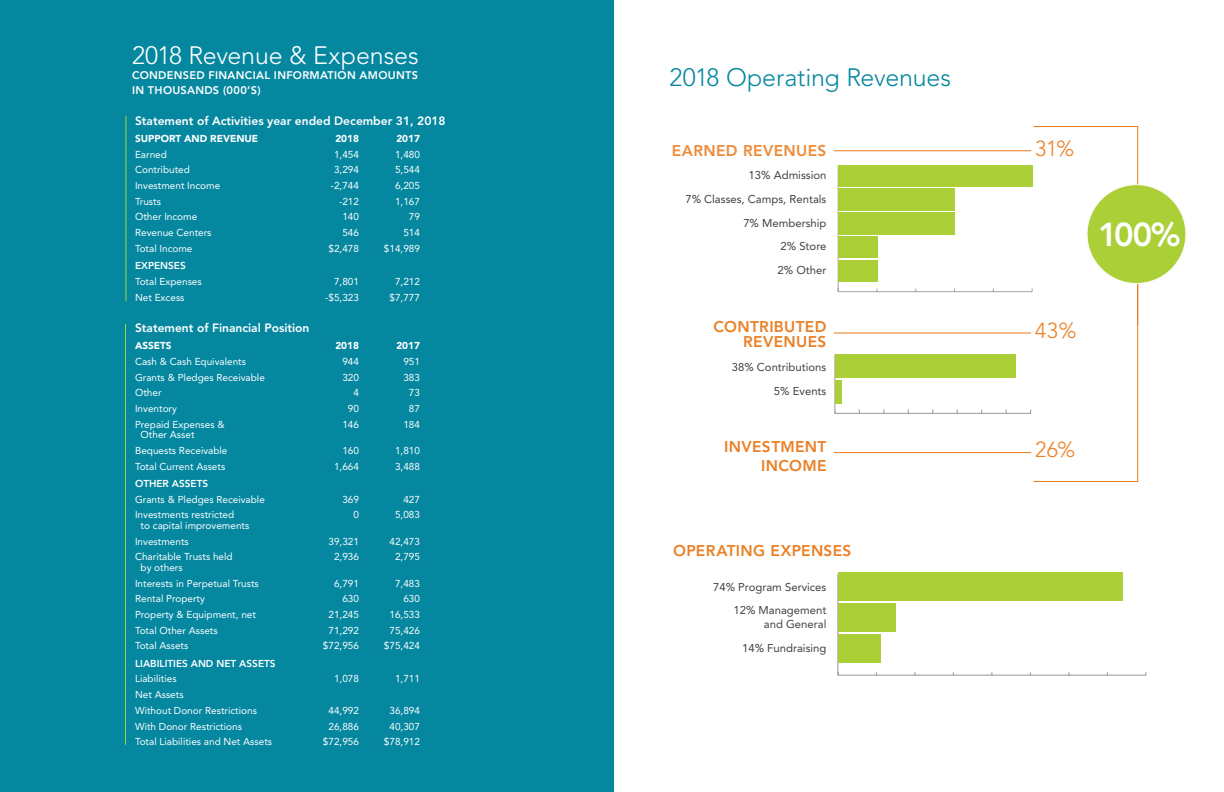
<style>
.page{position:relative;width:1224px;height:792px;background:#fff}
.page>*{position:absolute;margin:0;border:0;box-sizing:border-box;transform-origin:0 0}
.t1{font:800 33px "Avenir";color:#fff}
.t2{font:300 25px "Avenir";letter-spacing:-.01em;color:#0587a0}
.t3{font:300 25px "Avenir";letter-spacing:-.005em;color:#fff}
.t4{font:300 21.6px "Avenir";color:#eb7f24}
.t5{font:800 15.4px/15.5px "Avenir";letter-spacing:.025em;color:#eb7f24;text-align:right}
.t6{font:800 15.4px "Avenir";letter-spacing:.025em;color:#ed8a36}
.t7{font:800 12px "Avenir";color:#fff}
.t8{font:11.3px/23.7px "Avenir";color:#414042;text-align:right}
.t9{font:800 11px/15px "Avenir";letter-spacing:.025em;color:#fff}
.t10{font:10px/15.7px "Avenir";color:#fff}
.t11{font:800 10px "Avenir";color:#fff}
.t12{font:900 10px "Avenir";color:#fff}
</style>
<div class="page">
<div style="left:0;top:0;width:613px;height:792px;background:#0587a0"></div>
<hr style="left:125px;top:116px;width:1px;height:185px;background:#abd037">
<hr style="left:125px;top:324px;width:1px;height:421px;background:#abd037">
<div style="left:1087px;top:185px;width:99px;height:98px;background:#abd037;border-radius:50%"></div>
<svg style="left:834px;top:126px;width:305px;height:356px"></svg>
<hr style="left:834px;top:355px;width:1px;height:58px;background:#a8a6a5">
<div style="left:836px;top:380px;width:5px;height:23px;background:#abd037"></div>
<div style="left:836px;top:355px;width:179px;height:23px;background:#abd037"></div>
<hr style="left:838px;top:675px;width:308px;height:1px;background:#a8a6a5">
<hr style="left:837px;top:574px;width:1px;height:101px;background:#a8a6a5">
<div style="left:838px;top:634px;width:42px;height:28px;background:#abd037"></div>
<div style="left:838px;top:604px;width:58px;height:27px;background:#abd037"></div>
<div style="left:838px;top:573px;width:285px;height:28px;background:#abd037"></div>
<h2 class="t3" style="left:132px;top:41px;width:288px">2018 Revenue &amp; Expenses</h2>
<p class="t9" style="left:132px;top:68px;width:288px">CONDENSED FINANCIAL INFORMATION AMOUNTS<br>IN THOUSANDS (000’S)</p>
<p class="t7" style="left:135px;top:113px;width:312px">Statement of Activities year ended December 31, 2018</p>
<p class="t12" style="left:135px;top:132px;width:125px">SUPPORT AND REVENUE</p>
<p class="t12" style="left:335px;top:132px;width:25px">2018</p>
<p class="t12" style="left:396px;top:132px;width:25px">2017</p>
<p class="t10" style="left:135px;top:146px;width:33px">Earned</p>
<p class="t10" style="left:334px;top:146px;width:27px">1,454</p>
<p class="t10" style="left:395px;top:146px;width:27px">1,480</p>
<p class="t10" style="left:135px;top:162px;width:56px">Contributed</p>
<p class="t10" style="left:334px;top:162px;width:27px">3,294</p>
<p class="t10" style="left:395px;top:162px;width:27px">5,544</p>
<p class="t10" style="left:135px;top:178px;width:87px">Investment Income</p>
<p class="t10" style="left:331px;top:178px;width:30px">-2,744</p>
<p class="t10" style="left:395px;top:178px;width:27px">6,205</p>
<p class="t10" style="left:135px;top:193px;width:27px">Trusts</p>
<p class="t10" style="left:339px;top:193px;width:22px">-212</p>
<p class="t10" style="left:395px;top:193px;width:27px">1,167</p>
<p class="t10" style="left:135px;top:209px;width:64px">Other Income</p>
<p class="t10" style="left:342px;top:209px;width:18px">140</p>
<p class="t10" style="left:409px;top:209px;width:13px">79</p>
<p class="t10" style="left:135px;top:225px;width:78px">Revenue Centers</p>
<p class="t10" style="left:342px;top:225px;width:18px">546</p>
<p class="t10" style="left:403px;top:225px;width:18px">514</p>
<p class="t10" style="left:135px;top:241px;width:59px">Total Income</p>
<p class="t10" style="left:328px;top:241px;width:32px">$2,478</p>
<p class="t10" style="left:384px;top:241px;width:38px">$14,989</p>
<p class="t11" style="left:135px;top:260px;width:52px">EXPENSES</p>
<p class="t10" style="left:135px;top:274px;width:68px">Total Expenses</p>
<p class="t10" style="left:334px;top:274px;width:27px">7,801</p>
<p class="t10" style="left:395px;top:274px;width:27px">7,212</p>
<p class="t10" style="left:135px;top:289px;width:51px">Net Excess</p>
<p class="t10" style="left:325px;top:289px;width:35px">-$5,323</p>
<p class="t10" style="left:389px;top:289px;width:32px">$7,777</p>
<p class="t7" style="left:135px;top:321px;width:176px">Statement of Financial Position</p>
<p class="t12" style="left:135px;top:340px;width:38px">ASSETS</p>
<p class="t12" style="left:335px;top:340px;width:25px">2018</p>
<p class="t12" style="left:396px;top:340px;width:25px">2017</p>
<p class="t10" style="left:135px;top:354px;width:112px">Cash &amp; Cash Equivalents</p>
<p class="t10" style="left:342px;top:354px;width:18px">944</p>
<p class="t10" style="left:403px;top:354px;width:18px">951</p>
<p class="t10" style="left:135px;top:369px;width:131px">Grants &amp; Pledges Receivable</p>
<p class="t10" style="left:342px;top:369px;width:18px">320</p>
<p class="t10" style="left:403px;top:369px;width:18px">383</p>
<p class="t10" style="left:135px;top:385px;width:28px">Other</p>
<p class="t10" style="left:354px;top:385px;width:7px">4</p>
<p class="t10" style="left:409px;top:385px;width:13px">73</p>
<p class="t10" style="left:135px;top:401px;width:43px">Inventory</p>
<p class="t10" style="left:348px;top:401px;width:13px">90</p>
<p class="t10" style="left:409px;top:401px;width:13px">87</p>
<p class="t10" style="left:135px;top:417px;width:91px">Prepaid Expenses &amp;</p>
<p class="t10" style="left:342px;top:417px;width:18px">146</p>
<p class="t10" style="left:403px;top:417px;width:18px">184</p>
<p class="t10" style="left:135px;top:427px;width:94px;text-indent:6px">Other Asset<br>Bequests Receivable</p>
<p class="t10" style="left:342px;top:443px;width:18px">160</p>
<p class="t10" style="left:395px;top:443px;width:27px">1,810</p>
<p class="t10" style="left:135px;top:459px;width:92px">Total Current Assets</p>
<p class="t10" style="left:334px;top:459px;width:27px">1,664</p>
<p class="t10" style="left:395px;top:459px;width:27px">3,488</p>
<p class="t11" style="left:135px;top:478px;width:75px">OTHER ASSETS</p>
<p class="t10" style="left:135px;top:491px;width:131px">Grants &amp; Pledges Receivable</p>
<p class="t10" style="left:342px;top:491px;width:18px">369</p>
<p class="t10" style="left:403px;top:491px;width:18px">427</p>
<p class="t10" style="left:135px;top:507px;width:101px">Investments restricted</p>
<p class="t10" style="left:354px;top:507px;width:7px">0</p>
<p class="t10" style="left:395px;top:507px;width:27px">5,083</p>
<p class="t10" style="left:135px;top:518px;width:116px;text-indent:6px">to capital improvements<br>Investments</p>
<p class="t10" style="left:328px;top:533px;width:32px">39,321</p>
<p class="t10" style="left:389px;top:533px;width:32px">42,473</p>
<p class="t10" style="left:135px;top:549px;width:99px">Charitable Trusts held</p>
<p class="t10" style="left:334px;top:549px;width:27px">2,936</p>
<p class="t10" style="left:395px;top:549px;width:27px">2,795</p>
<p class="t10" style="left:135px;top:560px;width:125px;text-indent:6px">by others<br>Interests in Perpetual Trusts</p>
<p class="t10" style="left:334px;top:575px;width:27px">6,791</p>
<p class="t10" style="left:395px;top:575px;width:27px">7,483</p>
<p class="t10" style="left:135px;top:591px;width:71px">Rental Property</p>
<p class="t10" style="left:342px;top:591px;width:18px">630</p>
<p class="t10" style="left:403px;top:591px;width:18px">630</p>
<p class="t10" style="left:135px;top:607px;width:122px">Property &amp; Equipment, net</p>
<p class="t10" style="left:328px;top:607px;width:32px">21,245</p>
<p class="t10" style="left:389px;top:607px;width:32px">16,533</p>
<p class="t10" style="left:135px;top:622px;width:84px">Total Other Assets</p>
<p class="t10" style="left:328px;top:622px;width:32px">71,292</p>
<p class="t10" style="left:389px;top:622px;width:32px">75,426</p>
<p class="t10" style="left:135px;top:638px;width:55px">Total Assets</p>
<p class="t10" style="left:323px;top:638px;width:38px">$72,956</p>
<p class="t10" style="left:384px;top:638px;width:38px">$75,424</p>
<p class="t11" style="left:135px;top:657px;width:142px">LIABILITIES AND NET ASSETS</p>
<p class="t10" style="left:135px;top:671px;width:43px">Liabilities</p>
<p class="t10" style="left:334px;top:671px;width:27px">1,078</p>
<p class="t10" style="left:395px;top:671px;width:27px">1,711</p>
<p class="t10" style="left:135px;top:687px;width:123px">Net Assets<br>Without Donor Restrictions</p>
<p class="t10" style="left:328px;top:703px;width:32px">44,992</p>
<p class="t10" style="left:389px;top:703px;width:32px">36,894</p>
<p class="t10" style="left:135px;top:718px;width:108px">With Donor Restrictions</p>
<p class="t10" style="left:328px;top:718px;width:32px">26,886</p>
<p class="t10" style="left:389px;top:718px;width:32px">40,307</p>
<p class="t10" style="left:135px;top:734px;width:139px">Total Liabilities and Net Assets</p>
<p class="t10" style="left:323px;top:734px;width:38px">$72,956</p>
<p class="t10" style="left:384px;top:734px;width:38px">$78,912</p>
<h2 class="t2" style="left:670px;top:63px;width:283px">2018 Operating Revenues</h2>
<h3 class="t6" style="left:672px;top:141px;width:156px">EARNED REVENUES</h3>
<p class="t8" style="left:685px;top:164px;width:143px">13% Admission<br>7% Classes, Camps, Rentals<br>7% Membership<br>2% Store<br>2% Other</p>
<h3 class="t5" style="left:713px;top:319px;width:114px">CONTRIBUTED<br>REVENUES</h3>
<p class="t8" style="left:732px;top:355px;width:96px">38% Contributions<br>5% Events</p>
<h3 class="t5" style="left:724px;top:438px;width:104px;line-height:18.5px">INVESTMENT<br>INCOME</h3>
<h3 class="t5" style="left:673px;top:542px;width:180px">OPERATING EXPENSES</h3>
<p class="t8" style="left:713px;top:576px;width:115px;line-height:22.7px">74% Program Services<br>12% Management</p>
<p class="t8" style="left:742px;top:613px;width:86px">and General<br>14% Fundraising</p>
<h3 class="t4" style="left:1035px;top:136px;width:40px">31%</h3>
<h1 class="t1" style="left:1098px;top:215px;width:84px">100%</h1>
<h3 class="t4" style="left:1035px;top:318px;width:43px">43%</h3>
<h3 class="t4" style="left:1035px;top:437px;width:41px">26%</h3>
</div>
